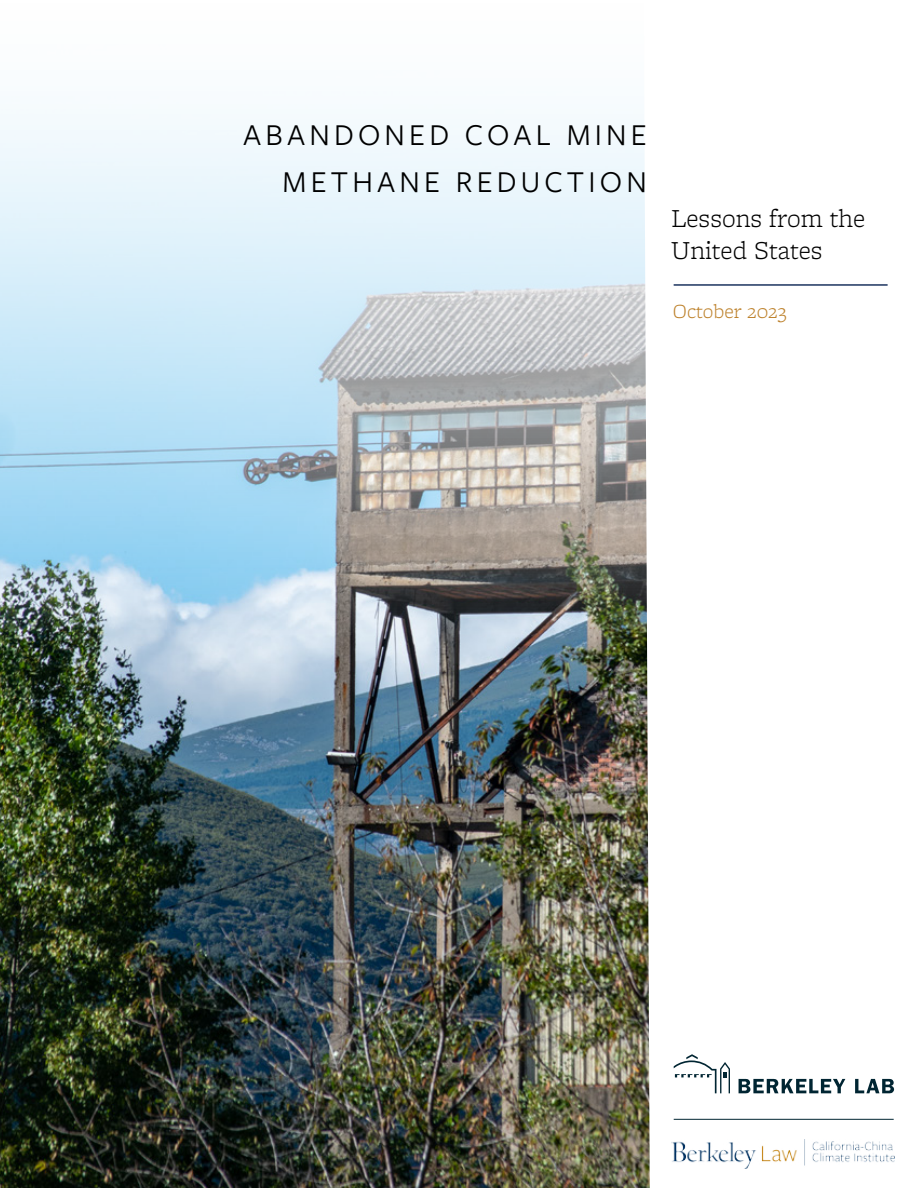
<style>
.page{position:relative;width:918px;height:1188px;background:#fff}
.page>*{position:absolute;margin:0;border:0;box-sizing:border-box;transform-origin:0 0}
.t1{font:31.5px/46.5px "Freight Sans Pro";letter-spacing:.135em;color:#000;text-align:right}
.t2{font:300 27px/32.4px "Freight Micro Pro";color:#000}
.t3{font:300 21px "Freight Micro Pro";color:#bd812b}
</style>
<div class="page">
<img style="left:0;top:645px;width:650px;height:543px">
<svg style="left:0;top:114px;width:647px;height:531px;background:#c0d1da"></svg>
<img style="left:672px;top:1140px;width:223px;height:29px">
<hr style="left:674px;top:285px;width:214px;height:1px;background:#1a335e">
<svg style="left:674px;top:1054px;width:56px;height:39px"></svg>
<svg style="left:739px;top:1079px;width:106px;height:14px"></svg>
<svg style="left:855px;top:1079px;width:39px;height:14px"></svg>
<hr style="left:674px;top:1119px;width:220px;height:1px;background:#002532">
<p class="t1" style="left:243px;top:110px;width:405px">ABANDONED COAL MINE<br>METHANE REDUCTION</p>
<p class="t2" style="left:671px;top:201px;width:195px">Lessons from the<br>United States</p>
<p class="t3" style="left:673px;top:297px;width:115px">October 2023</p>
</div>
